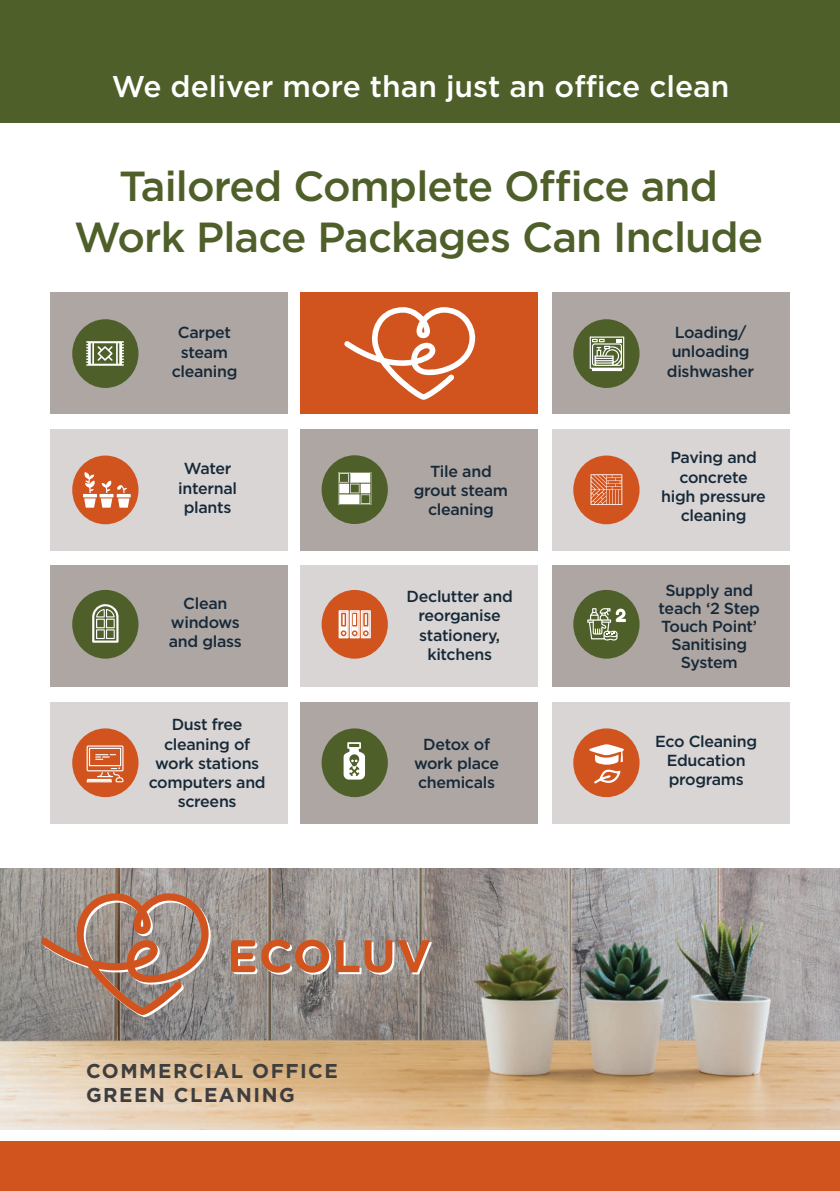
<style>
.page{position:relative;width:840px;height:1191px;background:#fff}
.page>*{position:absolute;margin:0;border:0;box-sizing:border-box;transform-origin:0 0}
.t1{font:500 42px/50.4px "Gotham";letter-spacing:-.02em;color:#4f5f2a;text-align:center}
.t2{font:500 30px "Gotham";color:#fff}
.t3{font:700 20px/24px "Gotham";letter-spacing:.075em;color:#3e3e3f}
.t4{font:500 16px/19.2px "Gotham";letter-spacing:-.02em;color:#172938;text-align:center}
</style>
<div class="page">
<div style="left:0;top:0;width:839px;height:122px;background:#4f5f2a"></div>
<div style="left:0;top:1141px;width:839px;height:50px;background:#d1541f"></div>
<div style="left:50px;top:293px;width:237px;height:121px;background:#ada6a3"></div>
<div style="left:300px;top:293px;width:237px;height:121px;background:#d1541f"></div>
<div style="left:552px;top:293px;width:237px;height:121px;background:#ada6a3"></div>
<div style="left:50px;top:429px;width:237px;height:121px;background:#d8d5d4"></div>
<div style="left:300px;top:429px;width:237px;height:121px;background:#ada6a3"></div>
<div style="left:552px;top:429px;width:237px;height:121px;background:#d8d5d4"></div>
<div style="left:50px;top:566px;width:237px;height:121px;background:#ada6a3"></div>
<div style="left:300px;top:566px;width:237px;height:121px;background:#d8d5d4"></div>
<div style="left:552px;top:566px;width:237px;height:121px;background:#ada6a3"></div>
<div style="left:50px;top:702px;width:237px;height:121px;background:#d8d5d4"></div>
<div style="left:300px;top:702px;width:237px;height:121px;background:#ada6a3"></div>
<div style="left:552px;top:702px;width:237px;height:121px;background:#d8d5d4"></div>
<div style="left:72px;top:319px;width:66px;height:69px;background:#4f5f2a;border-radius:50%"></div>
<div style="left:72px;top:455px;width:66px;height:69px;background:#d1541f;border-radius:50%"></div>
<div style="left:72px;top:590px;width:66px;height:68px;background:#4f5f2a;border-radius:50%"></div>
<div style="left:72px;top:728px;width:66px;height:69px;background:#d1541f;border-radius:50%"></div>
<div style="left:321px;top:455px;width:66px;height:69px;background:#4f5f2a;border-radius:50%"></div>
<div style="left:321px;top:590px;width:66px;height:68px;background:#d1541f;border-radius:50%"></div>
<div style="left:321px;top:728px;width:66px;height:69px;background:#4f5f2a;border-radius:50%"></div>
<div style="left:573px;top:319px;width:66px;height:69px;background:#4f5f2a;border-radius:50%"></div>
<div style="left:573px;top:455px;width:66px;height:69px;background:#d1541f;border-radius:50%"></div>
<div style="left:573px;top:590px;width:66px;height:68px;background:#4f5f2a;border-radius:50%"></div>
<div style="left:573px;top:728px;width:66px;height:69px;background:#d1541f;border-radius:50%"></div>
<svg style="left:344px;top:307px;width:131px;height:93px"></svg>
<svg style="left:338px;top:610px;width:32px;height:28px"></svg>
<svg style="left:92px;top:604px;width:26px;height:38px"></svg>
<svg style="left:590px;top:474px;width:32px;height:31px"></svg>
<svg style="left:86px;top:341px;width:38px;height:25px"></svg>
<svg style="left:338px;top:472px;width:33px;height:33px"></svg>
<div style="left:350px;top:474px;width:19px;height:8px;background:#fff"></div>
<div style="left:340px;top:495px;width:18px;height:8px;background:#fff"></div>
<div style="left:361px;top:484px;width:8px;height:8px;background:#fff"></div>
<div style="left:340px;top:484px;width:8px;height:8px;background:#fff"></div>
<svg style="left:83px;top:472px;width:48px;height:36px"></svg>
<svg style="left:86px;top:745px;width:37px;height:37px"></svg>
<svg style="left:589px;top:336px;width:35px;height:35px"></svg>
<svg style="left:587px;top:608px;width:38px;height:33px"></svg>
<svg style="left:343px;top:742px;width:22px;height:37px"></svg>
<svg style="left:589px;top:744px;width:34px;height:39px"></svg>
<img style="left:0;top:868px;width:839px;height:262px">
<svg style="left:41px;top:893px;width:170px;height:124px;background:#a58678"></svg>
<svg style="left:231px;top:939px;width:201px;height:35px;background:#b9846d"></svg>
<h2 class="t2" style="left:112px;top:67px;width:618px">We deliver more than just an office clean</h2>
<h1 class="t1" style="left:74px;top:161px;width:690px">Tailored Complete Office and<br>Work Place Packages Can Include</h1>
<p class="t4" style="left:172px;top:323px;width:67px">Carpet steam cleaning</p>
<p class="t4" style="left:666px;top:323px;width:89px">Loading/ unloading dishwasher</p>
<p class="t4" style="left:178px;top:459px;width:60px">Water internal plants</p>
<p class="t4" style="left:661px;top:448px;width:106px">Paving and concrete high pressure cleaning</p>
<p class="t4" style="left:413px;top:461px;width:96px">Tile and grout steam cleaning</p>
<p class="t4" style="left:169px;top:593px;width:74px">Clean windows and glass</p>
<p class="t4" style="left:406px;top:587px;width:108px">Declutter and reorganise stationery, kitchens</p>
<p class="t4" style="left:658px;top:581px;width:103px;line-height:18px">Supply and teach ‘2 Step<br>Touch Point’<br>Sanitising<br>System</p>
<p class="t4" style="left:149px;top:715px;width:118px">Dust free cleaning of work stations computers and screens</p>
<p class="t4" style="left:414px;top:734px;width:86px">Detox of work place chemicals</p>
<p class="t4" style="left:655px;top:731px;width:103px">Eco Cleaning<br>Education programs</p>
<p class="t3" style="left:86px;top:1058px;width:253px">COMMERCIAL OFFICE<br>GREEN CLEANING</p>
</div>
